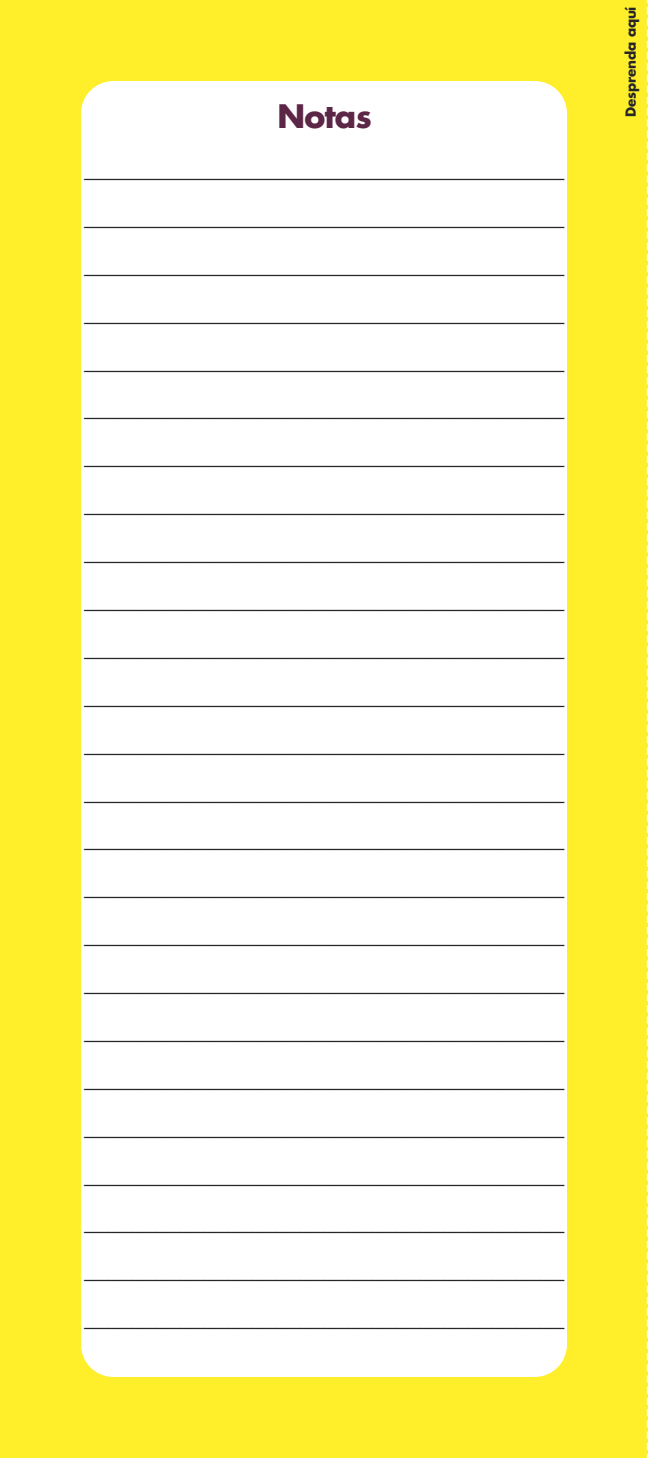
<style>
.page{position:relative;width:648px;height:1458px;background:#fff}
.page>*{position:absolute;margin:0;border:0;box-sizing:border-box;transform-origin:0 0}
.t1{font:700 31.5px "Futura";letter-spacing:-.025em;color:#5c2647}
.t2{font:24.75px/47.9px "Galliard";color:#272627;text-align:justify}
.t3{font:700 13.5px "Futura";letter-spacing:-.015em;color:#272627}
</style>
<div class="page">
<div style="left:0;top:0;width:647px;height:1458px;background:#ffef2b"></div>
<div style="left:81px;top:81px;width:486px;height:1296px;background:#fff;border-radius:32px"></div>
<hr style="left:0;top:0;width:1px;height:1458px;background:#fffcd5">
<svg style="left:647px;top:2px;width:1px;height:1453px"></svg>
<p class="t1" style="left:277px;top:102px;width:96px">Notas</p>
<p class="t2" style="left:84px;top:145px;width:482px">________________________________________ ________________________________________ ________________________________________ ________________________________________ ________________________________________ ________________________________________ ________________________________________ ________________________________________ ________________________________________ ________________________________________ ________________________________________ ________________________________________ ________________________________________ ________________________________________ ________________________________________ ________________________________________ ________________________________________ ________________________________________ ________________________________________ ________________________________________ ________________________________________ ________________________________________ ________________________________________ ________________________________________ ________________________________________</p>
<p class="t3" style="left:625px;top:117px;width:112px;rotate:-90deg">Desprenda aquí</p>
</div>
